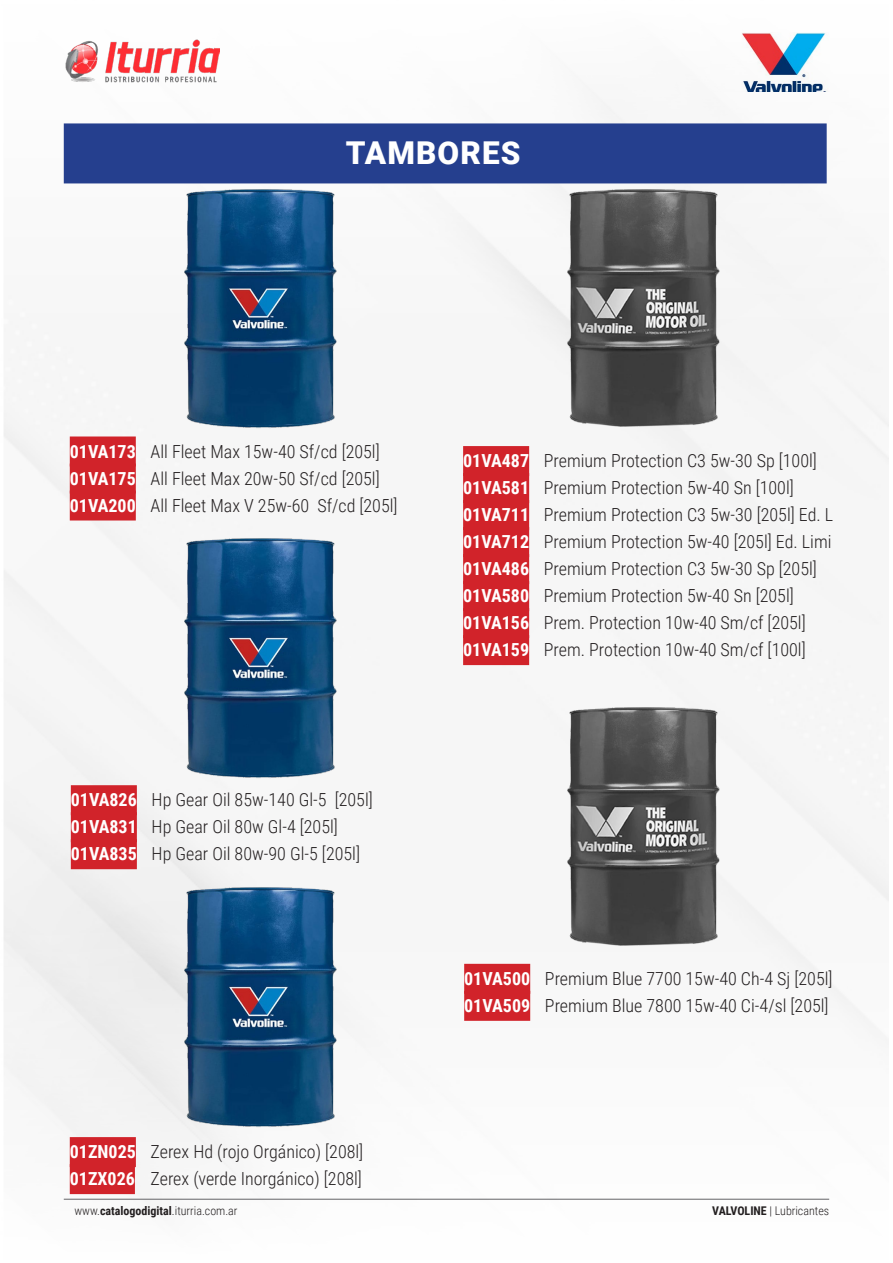
<style>
.page{position:relative;width:893px;height:1263px;background:#fff}
.page>*{position:absolute;margin:0;border:0;box-sizing:border-box;transform-origin:0 0}
.t1{font:900 31.5px "Roboto";letter-spacing:.035em;color:#fff}
.t2{font:300 18px "Roboto Condensed";color:#231f20}
.t3{font:700 18px "Roboto Condensed";color:#fff}
.t4{font:300 12px "Roboto Condensed";color:#231f20}
.s1{font-weight:700}
</style>
<div class="page">
<hr style="left:64px;top:1199px;width:765px;height:1px;background:#636366">
<img style="left:742px;top:32px;width:86px;height:60px">
<img style="left:65px;top:39px;width:155px;height:44px">
<div style="left:64px;top:123px;width:763px;height:60px;background:#253f8e"></div>
<img style="left:559px;top:187px;width:168px;height:242px">
<div style="left:463px;top:446px;width:66px;height:30px;background:#d1232a"></div>
<div style="left:463px;top:473px;width:66px;height:30px;background:#d1232a"></div>
<div style="left:463px;top:500px;width:66px;height:30px;background:#d1232a"></div>
<div style="left:463px;top:527px;width:66px;height:30px;background:#d1232a"></div>
<div style="left:463px;top:554px;width:66px;height:30px;background:#d1232a"></div>
<div style="left:463px;top:581px;width:66px;height:30px;background:#d1232a"></div>
<div style="left:463px;top:608px;width:66px;height:30px;background:#d1232a"></div>
<div style="left:463px;top:635px;width:66px;height:30px;background:#d1232a"></div>
<div style="left:70px;top:436px;width:66px;height:30px;background:#d1232a"></div>
<div style="left:70px;top:463px;width:66px;height:30px;background:#d1232a"></div>
<div style="left:70px;top:490px;width:66px;height:30px;background:#d1232a"></div>
<div style="left:71px;top:785px;width:66px;height:30px;background:#d1232a"></div>
<div style="left:71px;top:812px;width:66px;height:30px;background:#d1232a"></div>
<div style="left:71px;top:839px;width:66px;height:30px;background:#d1232a"></div>
<div style="left:464px;top:964px;width:66px;height:30px;background:#d1232a"></div>
<div style="left:464px;top:991px;width:66px;height:30px;background:#d1232a"></div>
<div style="left:70px;top:1137px;width:66px;height:30px;background:#d1232a"></div>
<div style="left:70px;top:1164px;width:65px;height:30px;background:#d1232a"></div>
<img style="left:559px;top:706px;width:168px;height:240px">
<img style="left:176px;top:189px;width:168px;height:240px">
<img style="left:176px;top:537px;width:168px;height:241px">
<img style="left:176px;top:885px;width:168px;height:242px">
<p class="t1" style="left:346px;top:131px;width:176px">TAMBORES</p>
<p class="t3" style="left:70px;top:438px;width:68px">01VA173</p>
<p class="t3" style="left:70px;top:465px;width:68px">01VA175</p>
<p class="t3" style="left:70px;top:492px;width:68px">01VA200</p>
<p class="t2" style="left:151px;top:438px;width:231px">All Fleet Max 15w-40 Sf/cd [205l]</p>
<p class="t2" style="left:151px;top:465px;width:231px">All Fleet Max 20w-50 Sf/cd [205l]</p>
<p class="t2" style="left:151px;top:492px;width:249px">All Fleet Max V 25w-60 Sf/cd [205l]</p>
<p class="t3" style="left:71px;top:787px;width:68px">01VA826</p>
<p class="t3" style="left:71px;top:814px;width:68px">01VA831</p>
<p class="t3" style="left:71px;top:841px;width:68px">01VA835</p>
<p class="t2" style="left:152px;top:787px;width:223px">Hp Gear Oil 85w-140 Gl-5 [205l]</p>
<p class="t2" style="left:152px;top:814px;width:188px">Hp Gear Oil 80w Gl-4 [205l]</p>
<p class="t2" style="left:152px;top:841px;width:210px">Hp Gear Oil 80w-90 Gl-5 [205l]</p>
<p class="t3" style="left:70px;top:1139px;width:68px">01ZN025</p>
<p class="t3" style="left:70px;top:1166px;width:67px">01ZX026</p>
<p class="t2" style="left:151px;top:1139px;width:214px">Zerex Hd (rojo Orgánico) [208l]</p>
<p class="t2" style="left:151px;top:1166px;width:213px">Zerex (verde Inorgánico) [208l]</p>
<p class="t3" style="left:463px;top:448px;width:68px">01VA487</p>
<p class="t3" style="left:463px;top:475px;width:68px">01VA581</p>
<p class="t3" style="left:463px;top:502px;width:68px">01VA711</p>
<p class="t3" style="left:463px;top:529px;width:68px">01VA712</p>
<p class="t3" style="left:463px;top:556px;width:68px">01VA486</p>
<p class="t3" style="left:463px;top:583px;width:68px">01VA580</p>
<p class="t3" style="left:463px;top:610px;width:68px">01VA156</p>
<p class="t3" style="left:463px;top:637px;width:68px">01VA159</p>
<p class="t2" style="left:544px;top:448px;width:275px">Premium Protection C3 5w-30 Sp [100l]</p>
<p class="t2" style="left:544px;top:475px;width:251px">Premium Protection 5w-40 Sn [100l]</p>
<p class="t2" style="left:544px;top:502px;width:291px">Premium Protection C3 5w-30 [205l] Ed. L</p>
<p class="t2" style="left:544px;top:529px;width:289px">Premium Protection 5w-40 [205l] Ed. Limi</p>
<p class="t2" style="left:544px;top:556px;width:275px">Premium Protection C3 5w-30 Sp [205l]</p>
<p class="t2" style="left:544px;top:583px;width:251px">Premium Protection 5w-40 Sn [205l]</p>
<p class="t2" style="left:544px;top:610px;width:263px">Prem. Protection 10w-40 Sm/cf [205l]</p>
<p class="t2" style="left:544px;top:637px;width:263px">Prem. Protection 10w-40 Sm/cf [100l]</p>
<p class="t3" style="left:464px;top:966px;width:68px">01VA500</p>
<p class="t3" style="left:464px;top:993px;width:68px">01VA509</p>
<p class="t2" style="left:545px;top:966px;width:289px">Premium Blue 7700 15w-40 Ch-4 Sj [205l]</p>
<p class="t2" style="left:545px;top:993px;width:285px">Premium Blue 7800 15w-40 Ci-4/sl [205l]</p>
<p class="t4" style="left:74px;top:1202px;width:165px">www.<span class="s1">catalogodigital</span>.iturria.com.ar</p>
<p class="t4" style="left:712px;top:1202px;width:118px"><span class="s1">VALVOLINE</span> | Lubricantes</p>
</div>
